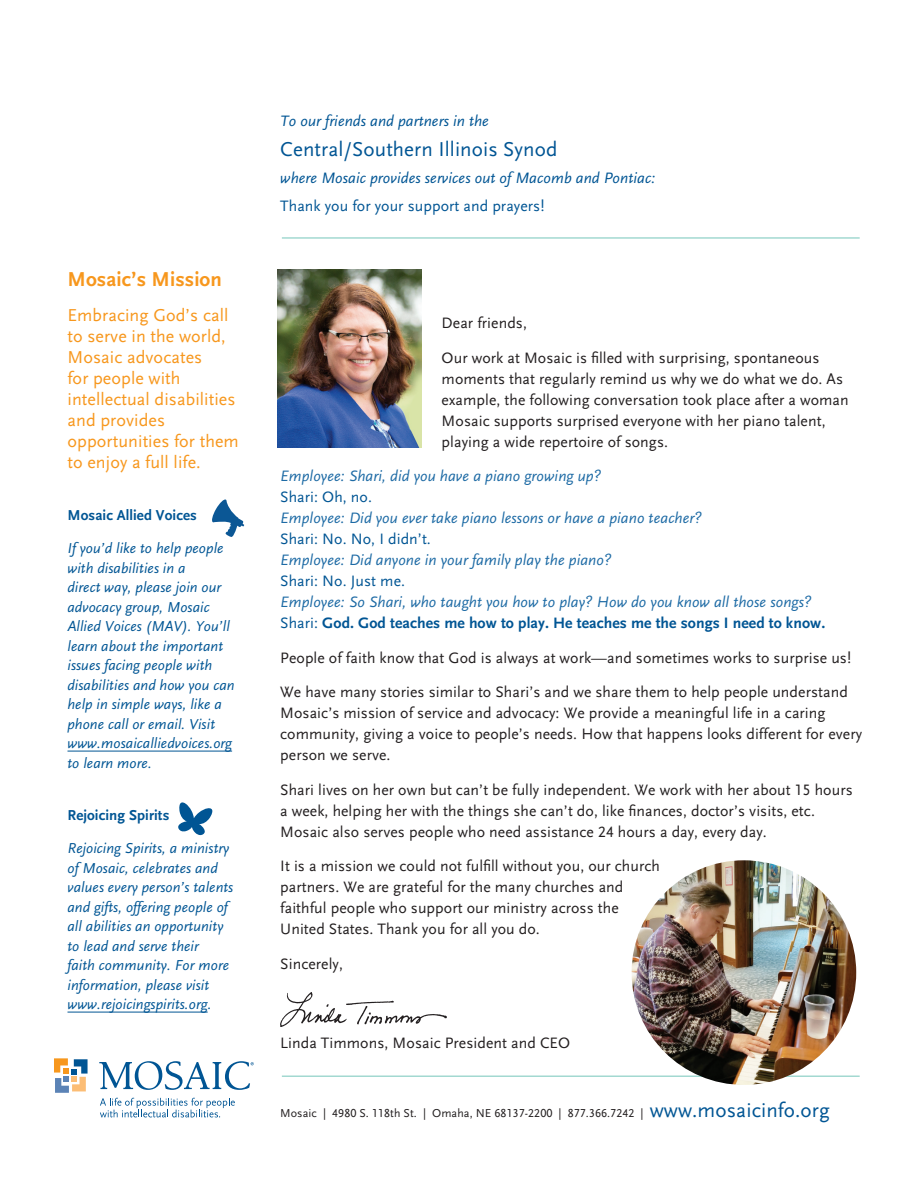
<style>
.page{position:relative;width:918px;height:1188px;background:#fff}
.page>*{position:absolute;margin:0;border:0;box-sizing:border-box;transform-origin:0 0}
.t1{font:21px "Scala Sans LF";letter-spacing:.005em;color:#005594}
.t2{font:700 21px "Scala Sans LF";letter-spacing:.005em;color:#f7971d}
.t3{font:18px/21px "Scala Sans LF";letter-spacing:.005em;color:#f7971d}
.t4{font:15.75px/21px "Scala Sans LF";letter-spacing:.005em;color:#231f20}
.t5{font:italic 15.75px/21px "Scala Sans LF";letter-spacing:.005em;color:#1e6ba5}
.t6{font:15.75px "Scala Sans LF";letter-spacing:.005em;color:#005594}
.t7{font:italic 15.75px "Scala Sans LF";letter-spacing:.005em;color:#005594}
.t8{font:italic 15px/19.5px "Scala Sans LF";letter-spacing:.005em;color:#005594}
.t9{font:700 15px "Scala Sans LF";letter-spacing:.005em;color:#005594}
.t10{font:12px "Scala Sans LF";letter-spacing:.005em;color:#231f20}
.s1{font-style:normal;color:#005594}
.s2{font-weight:700;font-style:normal;color:#005594}
.s3{font-size:21px;color:#005594}
</style>
<div class="page">
<img style="left:280px;top:992px;width:167px;height:35px">
<img style="left:278px;top:270px;width:143px;height:177px">
<hr style="left:282px;top:237px;width:578px;height:2px;background:#a3d9d1">
<hr style="left:282px;top:1076px;width:578px;height:1px;background:#a3d9d1">
<hr style="left:68px;top:751px;width:164px;height:1px;background:#005594">
<hr style="left:68px;top:1012px;width:140px;height:1px;background:#005594">
<svg style="left:54px;top:1058px;width:34px;height:35px"></svg>
<svg style="left:100px;top:1098px;width:135px;height:19px"></svg>
<svg style="left:99px;top:1061px;width:155px;height:29px"></svg>
<svg style="left:178px;top:802px;width:35px;height:33px"></svg>
<svg style="left:212px;top:499px;width:32px;height:38px"></svg>
<img style="left:632px;top:860px;width:224px;height:225px;border-radius:112px">
<h1 class="t2" style="left:68px;top:268px;width:156px">Mosaic’s Mission</h1>
<p class="t3" style="left:68px;top:305px;width:173px">Embracing God’s call to serve in the world,<br>Mosaic advocates<br>for people with intellectual disabilities and provides opportunities for them to enjoy a full life.</p>
<p class="t9" style="left:68px;top:507px;width:131px">Mosaic Allied Voices</p>
<p class="t8" style="left:68px;top:539px;width:169px">If you’d like to help people with disabilities in a<br>direct way, please join our advocacy group, Mosaic<br>Allied Voices (MAV). You’ll learn about the important issues facing people with disabilities and how you can help in simple ways, like a phone call or email. Visit www.mosaicalliedvoices.org to learn more.</p>
<p class="t9" style="left:68px;top:807px;width:103px">Rejoicing Spirits</p>
<p class="t8" style="left:68px;top:839px;width:167px">Rejoicing Spirits, a ministry of Mosaic, celebrates and values every person’s talents and gifts, offering people of all abilities an opportunity to lead and serve their<br>faith community. For more information, please visit www.rejoicingspirits.org.</p>
<p class="t7" style="left:280px;top:112px;width:210px">To our friends and partners in the</p>
<h1 class="t1" style="left:280px;top:137px;width:279px">Central/Southern Illinois Synod</h1>
<p class="t7" style="left:280px;top:170px;width:377px">where Mosaic provides services out of Macomb and Pontiac:</p>
<p class="t6" style="left:280px;top:197px;width:266px">Thank you for your support and prayers!</p>
<p class="t4" style="left:442px;top:306px;width:379px;line-height:34.5px">Dear friends,<br>Our work at Mosaic is filled with surprising, spontaneous</p>
<p class="t4" style="left:442px;top:369px;width:409px">moments that regularly remind us why we do what we do. As example, the following conversation took place after a woman Mosaic supports surprised everyone with her piano talent, playing a wide repertoire of songs.</p>
<p class="t5" style="left:280px;top:466px;width:323px">Employee: Shari, did you have a piano growing up?</p>
<p class="t6" style="left:280px;top:489px;width:93px">Shari: Oh, no.</p>
<p class="t5" style="left:280px;top:508px;width:423px">Employee: Did you ever take piano lessons or have a piano teacher?</p>
<p class="t6" style="left:280px;top:531px;width:152px">Shari: No. No, I didn’t.</p>
<p class="t5" style="left:280px;top:550px;width:333px">Employee: Did anyone in your family play the piano?</p>
<p class="t6" style="left:280px;top:573px;width:126px">Shari: No. Just me.</p>
<p class="t5" style="left:280px;top:592px;width:547px">Employee: So Shari, who taught you how to play? How do you know all those songs?<br><span class="s1">Shari:</span> <span class="s2">God. God teaches me how to play. He teaches me the songs I need to know.</span></p>
<p class="t4" style="left:280px;top:641px;width:572px;line-height:34.5px">People of faith know that God is always at work—and sometimes works to surprise us!<br>We have many stories similar to Shari’s and we share them to help people understand</p>
<p class="t4" style="left:280px;top:703px;width:583px">Mosaic’s mission of service and advocacy: We provide a meaningful life in a caring community, giving a voice to people’s needs. How that happens looks different for every person we serve.</p>
<p class="t4" style="left:280px;top:779px;width:574px">Shari lives on her own but can’t be fully independent. We work with her about 15 hours a week, helping her with the things she can’t do, like finances, doctor’s visits, etc.<br>Mosaic also serves people who need assistance 24 hours a day, every day.</p>
<p class="t4" style="left:280px;top:856px;width:381px">It is a mission we could not fulfill without you, our church partners. We are grateful for the many churches and faithful people who support our ministry across the United States. Thank you for all you do.</p>
<p class="t4" style="left:280px;top:953px;width:64px">Sincerely,</p>
<p class="t4" style="left:280px;top:1032px;width:291px">Linda Timmons, Mosaic President and CEO</p>
<p class="t10" style="left:280px;top:1107px;width:551px">Mosaic | 4980 S. 118th St. | Omaha, NE 68137-2200 | 877.366.7242 | <span class="s3">www.mosaicinfo.org</span></p>
</div>
